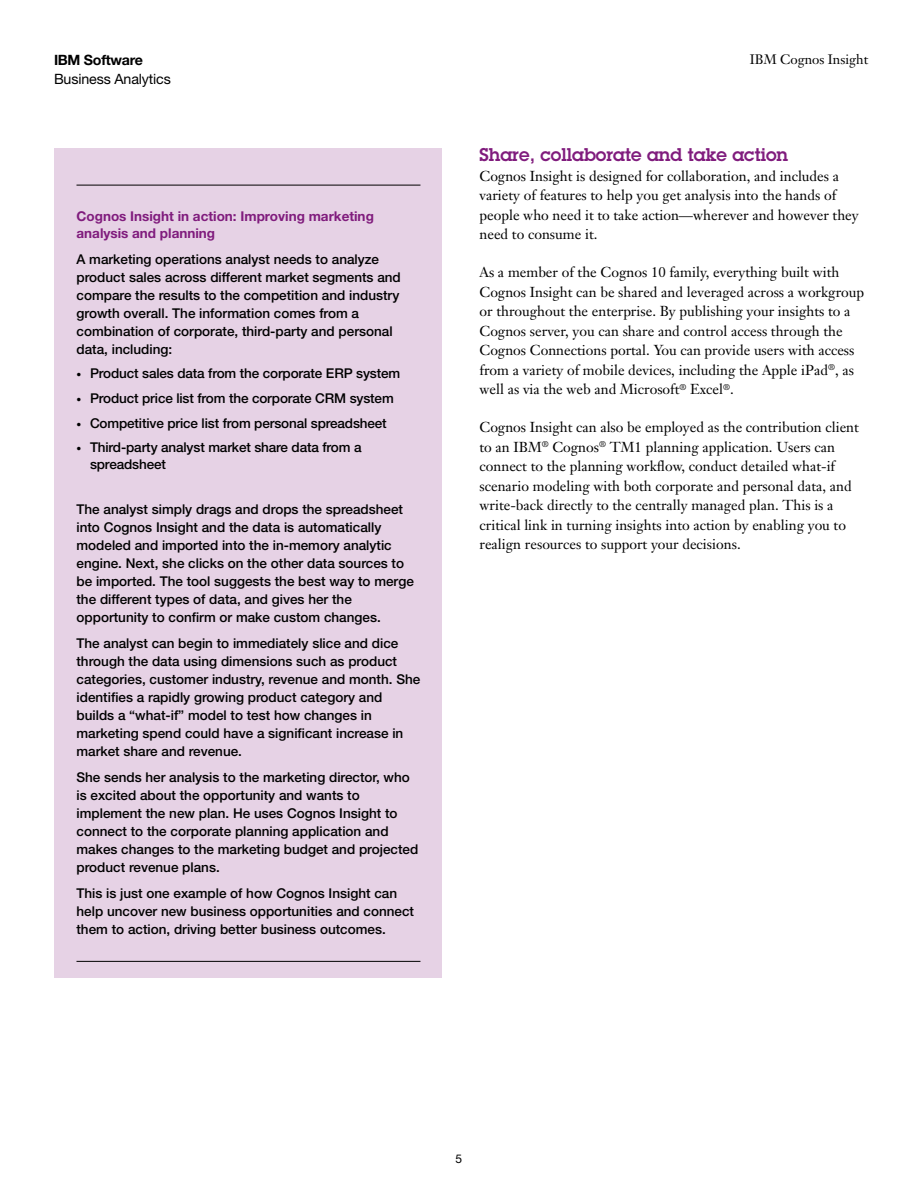
<style>
.page{position:relative;width:918px;height:1188px;background:#fff}
.page>*{position:absolute;margin:0;border:0;box-sizing:border-box;transform-origin:0 0}
.t1{font:600 18px "Lubalin Graph Std";color:#801c7d}
.t2{font:14.25px/19.5px "Janson Text LT Pro";color:#000}
.t3{font:14.25px "Helvetica Neue";letter-spacing:-.01em;color:#000}
.t4{font:700 14.25px "Helvetica Neue";letter-spacing:-.02em;color:#000}
.t5{font:500 13.5px/18px "Helvetica Neue LT Pro";color:#000}
.t6{font:700 13.5px/16.5px "Helvetica Neue LT Pro";color:#801c7d}
.t7{font:13.5px "Janson Text LT Pro";color:#000}
.t8{font:12px "Helvetica Neue LT Pro";color:#000}
.s1{font-size:9.75px}
</style>
<div class="page">
<div style="left:54px;top:148px;width:388px;height:830px;background:#e6d2e5"></div>
<hr style="left:76px;top:185px;width:344px;height:1px;background:#000">
<hr style="left:76px;top:961px;width:344px;height:1px;background:#000">
<p class="t4" style="left:54px;top:51px;width:90px">IBM Software</p>
<p class="t7" style="left:750px;top:51px;width:120px">IBM Cognos Insight</p>
<p class="t3" style="left:54px;top:71px;width:118px">Business Analytics</p>
<p class="t6" style="left:76px;top:208px;width:299px">Cognos Insight in action: Improving marketing analysis and planning</p>
<p class="t5" style="left:76px;top:250px;width:326px">A marketing operations analyst needs to analyze product sales across different market segments and compare the results to the competition and industry growth overall. The information comes from a combination of corporate, third-party and personal data, including:</p>
<p class="t5" style="left:76px;top:364px;width:325px"><span class="s1">•</span> Product sales data from the corporate ERP system</p>
<p class="t5" style="left:76px;top:389px;width:319px"><span class="s1">•</span> Product price list from the corporate CRM system</p>
<p class="t5" style="left:76px;top:414px;width:312px"><span class="s1">•</span> Competitive price list from personal spreadsheet</p>
<p class="t5" style="left:90px;top:439px;width:273px;line-height:16.5px;text-indent:-14px"><span class="s1">•</span> Third-party analyst market share data from a spreadsheet</p>
<p class="t5" style="left:76px;top:500px;width:339px">The analyst simply drags and drops the spreadsheet into Cognos Insight and the data is automatically modeled and imported into the in-memory analytic engine. Next, she clicks on the other data sources to be imported. The tool suggests the best way to merge the different types of data, and gives her the opportunity to confirm or make custom changes.</p>
<p class="t5" style="left:76px;top:634px;width:345px">The analyst can begin to immediately slice and dice through the data using dimensions such as product categories, customer industry, revenue and month. She identifies a rapidly growing product category and builds a “what-if” model to test how changes in marketing spend could have a significant increase in market share and revenue.</p>
<p class="t5" style="left:76px;top:768px;width:343px">She sends her analysis to the marketing director, who is excited about the opportunity and wants to implement the new plan. He uses Cognos Insight to connect to the corporate planning application and makes changes to the marketing budget and projected product revenue plans.</p>
<p class="t5" style="left:76px;top:884px;width:339px">This is just one example of how Cognos Insight can help uncover new business opportunities and connect them to action, driving better business outcomes.</p>
<h1 class="t1" style="left:480px;top:143px;width:310px">Share, collaborate and take action</h1>
<p class="t2" style="left:480px;top:166px;width:381px">Cognos Insight is designed for collaboration, and includes a variety of features to help you get analysis into the hands of people who need it to take action—wherever and however they need to consume it.</p>
<p class="t2" style="left:480px;top:263px;width:386px">As a member of the Cognos 10 family, everything built with Cognos Insight can be shared and leveraged across a workgroup or throughout the enterprise. By publishing your insights to a Cognos server, you can share and control access through the Cognos Connections portal. You can provide users with access from a variety of mobile devices, including the Apple iPad<sup>®</sup>, as well as via the web and Microsoft<sup>®</sup> Excel<sup>®</sup>.</p>
<p class="t2" style="left:480px;top:417px;width:381px">Cognos Insight can also be employed as the contribution client to an IBM<sup>®</sup> Cognos<sup>®</sup> TM1 planning application. Users can connect to the planning workflow, conduct detailed what-if scenario modeling with both corporate and personal data, and write-back directly to the centrally managed plan. This is a critical link in turning insights into action by enabling you to realign resources to support your decisions.</p>
<p class="t8" style="left:456px;top:1151px;width:8px">5</p>
</div>
